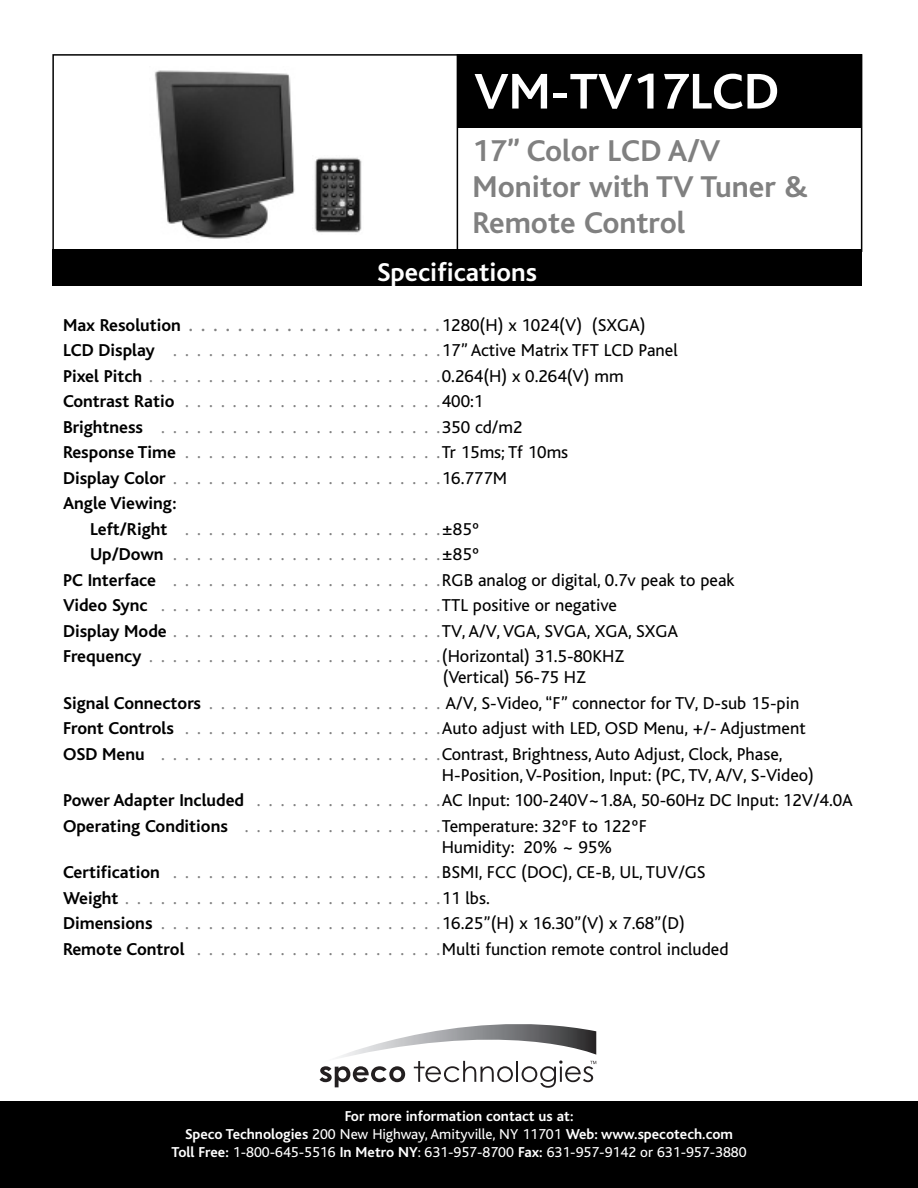
<style>
.page{position:relative;width:918px;height:1188px;background:#fff}
.page>*{position:absolute;margin:0;border:0;box-sizing:border-box;transform-origin:0 0}
.t1{font:700 52.5px "Bliss";color:#fff}
.t2{font:700 31.5px/36px "Bliss";color:#808080}
.t3{font:700 27px "Bliss";color:#fff}
.t4{font:18px/25.5px "Bliss";color:#000}
.t5{font:18px "Bliss";color:#808080}
.t6{font:700 18px "Bliss";color:#808080}
.t7{font:700 18px "Bliss";color:#000}
.t8{font:700 15px/18px "Bliss";color:#fff;text-align:center}
.s1{color:#000}
.s2{font-weight:400;color:#000}
.s3{font-weight:700}
.s4{color:#808080}
.s5{font-weight:700;color:#000}
.s6{font-weight:400}
</style>
<div class="page">
<div style="left:0;top:1102px;width:918px;height:86px;background:#000"></div>
<div style="left:52px;top:249px;width:810px;height:37px;background:#000"></div>
<svg style="left:320px;top:1024px;width:276px;height:64px"></svg>
<img style="left:154px;top:70px;width:141px;height:169px">
<hr style="left:457px;top:54px;width:1px;height:199px;background:#000">
<div style="left:457px;top:54px;width:405px;height:73px;background:#000"></div>
<img style="left:314px;top:157px;width:48px;height:76px">
<h1 class="t1" style="left:474px;top:74px;width:306px">VM-TV17LCD</h1>
<h2 class="t2" style="left:473px;top:136px;width:337px">17” Color LCD A/V<br>Monitor with TV Tuner &amp;<br>Remote Control</h2>
<h3 class="t3" style="left:377px;top:263px;width:162px">Specifications</h3>
<p class="t6" style="left:63px;top:319px;width:584px"><span class="s1">Max Resolution</span> . . . . . . . . . . . . . . . . . . . . .<span class="s2">1280(H) x 1024(V) (SXGA)</span></p>
<p class="t4" style="left:63px;top:340px;width:616px"><span class="s3">LCD Display</span> <span class="s4">. . . . . . . . . . . . . . . . . . . . . . .</span>17” Active Matrix TFT LCD Panel</p>
<p class="t5" style="left:63px;top:370px;width:562px"><span class="s5">Pixel Pitch</span> . . . . . . . . . . . . . . . . . . . . . . . . .<span class="s1">0.264(H) x 0.264(V) mm</span></p>
<p class="t5" style="left:63px;top:395px;width:422px"><span class="s5">Contrast Ratio</span> . . . . . . . . . . . . . . . . . . . . . .<span class="s1">400:1</span></p>
<p class="t5" style="left:63px;top:421px;width:461px"><span class="s5">Brightness</span> . . . . . . . . . . . . . . . . . . . . . . . .<span class="s1">350 cd/m2</span></p>
<p class="t5" style="left:63px;top:446px;width:507px"><span class="s5">Response Time</span> . . . . . . . . . . . . . . . . . . . . . .<span class="s1">Tr 15ms; Tf 10ms</span></p>
<p class="t5" style="left:63px;top:472px;width:446px"><span class="s5">Display Color</span> . . . . . . . . . . . . . . . . . . . . . . .<span class="s1">16.777M</span></p>
<p class="t7" style="left:63px;top:497px;width:115px">Angle Viewing:</p>
<p class="t5" style="left:90px;top:523px;width:391px"><span class="s5">Left/Right</span> . . . . . . . . . . . . . . . . . . . . . .<span class="s1">±85º</span></p>
<p class="t5" style="left:90px;top:548px;width:391px"><span class="s5">Up/Down</span> . . . . . . . . . . . . . . . . . . . . . . .<span class="s1">±85º</span></p>
<p class="t4" style="left:63px;top:569px;width:673px"><span class="s3">PC Interface</span> <span class="s4">. . . . . . . . . . . . . . . . . . . . . . .</span>RGB analog or digital, 0.7v peak to peak</p>
<p class="t5" style="left:63px;top:599px;width:556px"><span class="s5">Video Sync</span> . . . . . . . . . . . . . . . . . . . . . . . .<span class="s1">TTL positive or negative</span></p>
<p class="t4" style="left:63px;top:620px;width:617px"><span class="s3">Display Mode</span> <span class="s4">. . . . . . . . . . . . . . . . . . . . . . .</span>TV, A/V, VGA, SVGA, XGA, SXGA</p>
<p class="t5" style="left:63px;top:650px;width:563px"><span class="s5">Frequency</span> . . . . . . . . . . . . . . . . . . . . . . . . .<span class="s1">(Horizontal) 31.5-80KHZ</span></p>
<p class="t4" style="left:63px;top:667px;width:744px;text-indent:380px">(Vertical) 56-75 HZ<br><span class="s3">Signal Connectors</span> <span class="s4">. . . . . . . . . . . . . . . . . . . .</span> A/V, S-Video, “F” connector for TV, D-sub 15-pin <span class="s3">Front Controls</span> <span class="s4">. . . . . . . . . . . . . . . . . . . . . .</span>Auto adjust with LED, OSD Menu, +/- Adjustment <span class="s3">OSD Menu</span> <span class="s4">. . . . . . . . . . . . . . . . . . . . . . . .</span>Contrast, Brightness, Auto Adjust, Clock, Phase,</p>
<p class="t4" style="left:63px;top:764px;width:791px;text-indent:379px">H-Position, V-Position, Input: (PC, TV, A/V, S-Video)<br><span class="s3">Power Adapter Included</span> <span class="s4">. . . . . . . . . . . . . . . .</span>AC Input: 100-240V~1.8A, 50-60Hz DC Input: 12V/4.0A<br><span class="s3">Operating Conditions</span> <span class="s4">. . . . . . . . . . . . . . . . .</span>Temperature: 32ºF to 122ºF</p>
<p class="t4" style="left:63px;top:836px;width:667px;text-indent:379px">Humidity: 20% ~ 95%<br><span class="s3">Certification</span> <span class="s4">. . . . . . . . . . . . . . . . . . . . . . .</span>BSMI, FCC (DOC), CE-B, UL, TUV/GS <span class="s3">Weight</span> <span class="s4">. . . . . . . . . . . . . . . . . . . . . . . . . . .</span>11 lbs.<br><span class="s3">Dimensions</span> <span class="s4">. . . . . . . . . . . . . . . . . . . . . . . .</span>16.25”(H) x 16.30”(V) x 7.68”(D)<br><span class="s3">Remote Control</span> <span class="s4">. . . . . . . . . . . . . . . . . . . . .</span>Multi function remote control included</p>
<p class="t8" style="left:171px;top:1109px;width:577px">For more information contact us at:<br>Speco Technologies <span class="s6">200 New Highway, Amityville, NY 11701</span> Web: www.specotech.com<br>Toll Free: <span class="s6">1-800-645-5516</span> In Metro NY<span class="s6">: 631-957-8700</span> Fax: <span class="s6">631-957-9142 or 631-957-3880</span></p>
</div>
